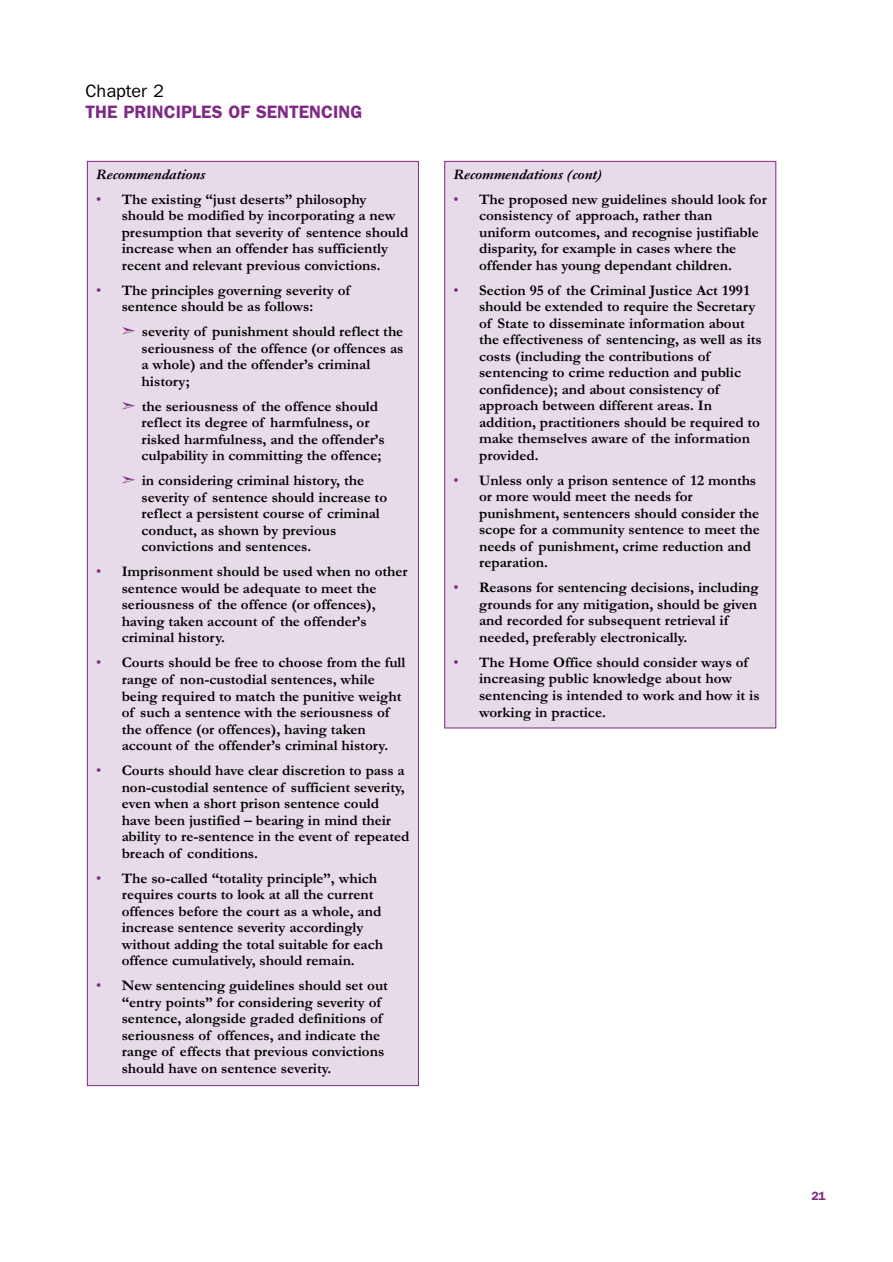
<style>
.page{position:relative;width:893px;height:1262px;background:#fff}
.page>*{position:absolute;margin:0;border:0;box-sizing:border-box;transform-origin:0 0}
.t1{font:600 18px "Franklin Gothic";color:#802a85}
.t2{font:18px "Franklin Gothic";color:#000}
.t3{font:700 15px/16.5px "Garamond";color:#000}
.t4{font:italic 700 15px "Garamond";color:#000}
.t5{font:600 12px "Franklin Gothic";color:#802a85}
.s1{font-weight:400;color:#802a85}
.s2{color:#802a85}
</style>
<div class="page">
<div style="left:87px;top:161px;width:331px;height:924px;background:#e7dae9"></div>
<div style="left:444px;top:161px;width:331px;height:567px;background:#e7dae9"></div>
<p class="t2" style="left:85px;top:85px;width:80px">Chapter 2</p>
<p class="t1" style="left:85px;top:106px;width:278px">THE PRINCIPLES OF SENTENCING</p>
<p class="t4" style="left:96px;top:165px;width:111px">Recommendations</p>
<p class="t3" style="left:122px;top:193px;width:288px;text-indent:-25px"><span class="s1">•</span> The existing “just deserts” philosophy should be modified by incorporating a new presumption that severity of sentence should increase when an offender has sufficiently recent and relevant previous convictions.</p>
<p class="t3" style="left:122px;top:284px;width:230px;text-indent:-25px"><span class="s1">•</span> The principles governing severity of sentence should be as follows:</p>
<p class="t3" style="left:142px;top:325px;width:263px;text-indent:-20px"><span class="s2">➣</span> severity of punishment should reflect the seriousness of the offence (or offences as a whole) and the offender’s criminal history;</p>
<p class="t3" style="left:142px;top:400px;width:244px;text-indent:-20px"><span class="s2">➣</span> the seriousness of the offence should reflect its degree of harmfulness, or risked harmfulness, and the offender’s culpability in committing the offence;</p>
<p class="t3" style="left:142px;top:474px;width:247px;text-indent:-20px"><span class="s2">➣</span> in considering criminal history, the severity of sentence should increase to reflect a persistent course of criminal conduct, as shown by previous convictions and sentences.</p>
<p class="t3" style="left:122px;top:565px;width:287px;text-indent:-25px"><span class="s1">•</span> Imprisonment should be used when no other sentence would be adequate to meet the seriousness of the offence (or offences), having taken account of the offender’s criminal history.</p>
<p class="t3" style="left:122px;top:656px;width:285px;text-indent:-25px"><span class="s1">•</span> Courts should be free to choose from the full range of non-custodial sentences, while being required to match the punitive weight of such a sentence with the seriousness of the offence (or offences), having taken account of the offender’s criminal history.</p>
<p class="t3" style="left:122px;top:764px;width:289px;text-indent:-25px"><span class="s1">•</span> Courts should have clear discretion to pass a non-custodial sentence of sufficient severity, even when a short prison sentence could have been justified – bearing in mind their ability to re-sentence in the event of repeated breach of conditions.</p>
<p class="t3" style="left:122px;top:871px;width:263px;text-indent:-25px"><span class="s1">•</span> The so-called “totality principle”, which requires courts to look at all the current offences before the court as a whole, and increase sentence severity accordingly without adding the total suitable for each offence cumulatively, should remain.</p>
<p class="t3" style="left:122px;top:979px;width:268px;text-indent:-25px"><span class="s1">•</span> New sentencing guidelines should set out “entry points” for considering severity of sentence, alongside graded definitions of seriousness of offences, and indicate the range of effects that previous convictions should have on sentence severity.</p>
<p class="t4" style="left:453px;top:165px;width:150px">Recommendations (cont)</p>
<p class="t3" style="left:479px;top:193px;width:289px;text-indent:-25px"><span class="s1">•</span> The proposed new guidelines should look for consistency of approach, rather than uniform outcomes, and recognise justifiable disparity, for example in cases where the offender has young dependant children.</p>
<p class="t3" style="left:479px;top:284px;width:284px;text-indent:-25px"><span class="s1">•</span> Section 95 of the Criminal Justice Act 1991 should be extended to require the Secretary of State to disseminate information about the effectiveness of sentencing, as well as its costs (including the contributions of sentencing to crime reduction and public confidence); and about consistency of approach between different areas. In addition, practitioners should be required to make themselves aware of the information provided.</p>
<p class="t3" style="left:479px;top:474px;width:282px;text-indent:-25px"><span class="s1">•</span> Unless only a prison sentence of 12 months or more would meet the needs for punishment, sentencers should consider the scope for a community sentence to meet the needs of punishment, crime reduction and reparation.</p>
<p class="t3" style="left:479px;top:581px;width:281px;text-indent:-25px"><span class="s1">•</span> Reasons for sentencing decisions, including grounds for any mitigation, should be given and recorded for subsequent retrieval if needed, preferably electronically.</p>
<p class="t3" style="left:479px;top:656px;width:282px;text-indent:-25px"><span class="s1">•</span> The Home Office should consider ways of increasing public knowledge about how sentencing is intended to work and how it is working in practice.</p>
<p class="t5" style="left:811px;top:1191px;width:16px">21</p>
</div>
